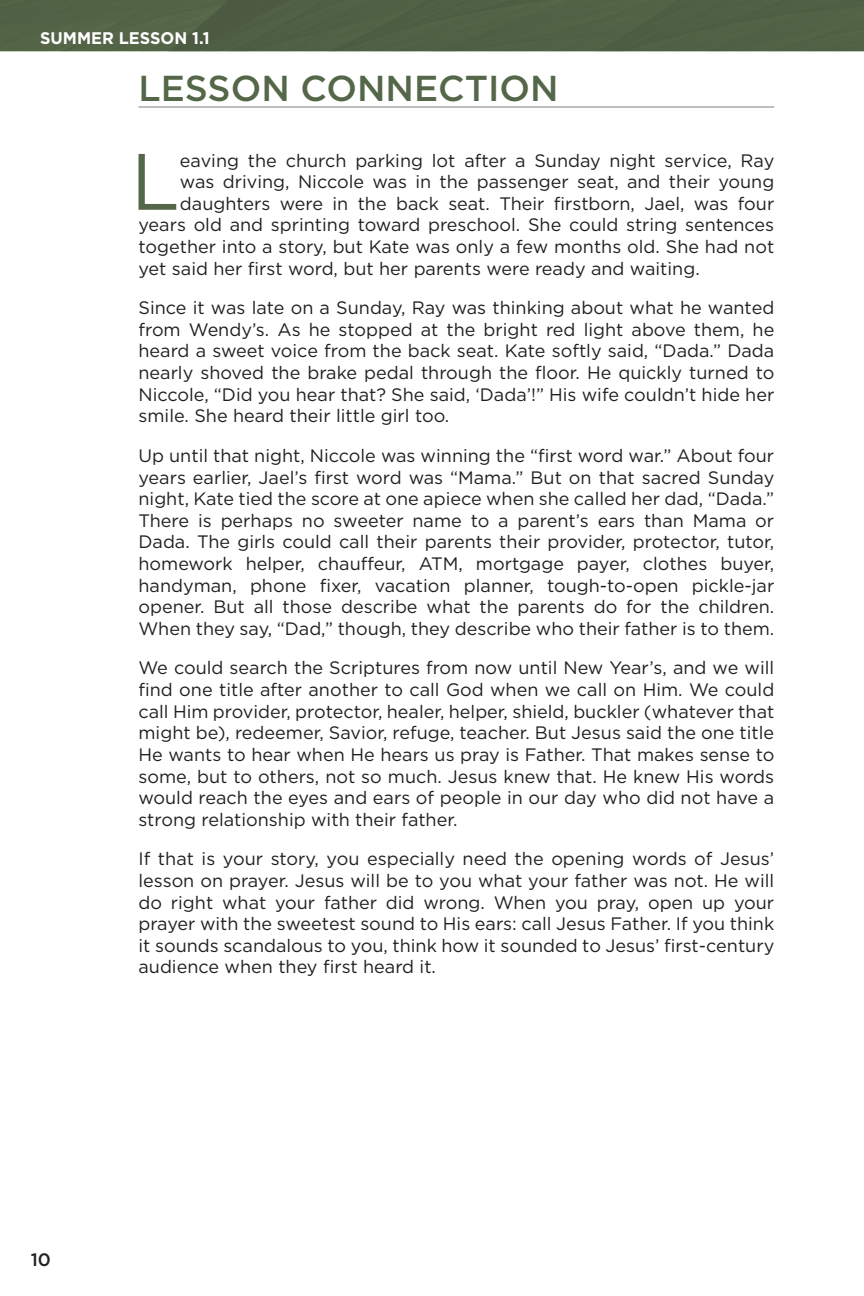
<style>
.page{position:relative;width:864px;height:1296px;background:#fff}
.page>*{position:absolute;margin:0;border:0;box-sizing:border-box;transform-origin:0 0}
.t1{font:79.8px "Gotham";color:#556749}
.t2{font:500 36px "Gotham";color:#556749}
.t3{font:18px/21.6px "Gotham";color:#231f20;text-align:justify}
.t4{font:500 18px "Gotham";color:#231f20}
.t5{font:700 16.8px "Gotham";color:#fff}
</style>
<div class="page">
<div style="left:0;top:0;width:863px;height:51px;background:#516145"></div>
<hr style="left:138px;top:106px;width:636px;height:2px;background:#bcbdc0">
<p class="t5" style="left:40px;top:26px;width:171px">SUMMER LESSON 1.1</p>
<h2 class="t2" style="left:138px;top:65px;width:421px">LESSON CONNECTION</h2>
<h1 class="t1" style="left:130px;top:130px;width:51px">L</h1>
<p class="t3" style="left:180px;top:149px;width:595px">eaving the church parking lot after a Sunday night service, Ray</p>
<p class="t3" style="left:180px;top:171px;width:595px">was driving, Niccole was in the passenger seat, and their young</p>
<p class="t3" style="left:180px;top:192px;width:595px">daughters were in the back seat. Their firstborn, Jael, was four</p>
<p class="t3" style="left:138px;top:214px;width:637px">years old and sprinting toward preschool. She could string sentences</p>
<p class="t3" style="left:138px;top:235px;width:637px">together into a story, but Kate was only a few months old. She had not</p>
<p class="t3" style="left:138px;top:257px;width:562px">yet said her first word, but her parents were ready and waiting.</p>
<p class="t3" style="left:138px;top:297px;width:637px">Since it was late on a Sunday, Ray was thinking about what he wanted from Wendy’s. As he stopped at the bright red light above them, he heard a sweet voice from the back seat. Kate softly said, “Dada.” Dada nearly shoved the brake pedal through the floor. He quickly turned to Niccole, “Did you hear that? She said, ‘Dada’!” His wife couldn’t hide her smile. She heard their little girl too.</p>
<p class="t3" style="left:138px;top:444px;width:637px">Up until that night, Niccole was winning the “first word war.” About four years earlier, Jael’s first word was “Mama.” But on that sacred Sunday night, Kate tied the score at one apiece when she called her dad, “Dada.” There is perhaps no sweeter name to a parent’s ears than Mama or Dada. The girls could call their parents their provider, protector, tutor, homework helper, chauffeur, ATM, mortgage payer, clothes buyer, handyman, phone fixer, vacation planner, tough-to-open pickle-jar opener. But all those describe what the parents do for the children.<br>When they say, “Dad,” though, they describe who their father is to them.</p>
<p class="t3" style="left:138px;top:657px;width:637px">We could search the Scriptures from now until New Year’s, and we will find one title after another to call God when we call on Him. We could call Him provider, protector, healer, helper, shield, buckler (whatever that might be), redeemer, Savior, refuge, teacher. But Jesus said the one title He wants to hear when He hears us pray is Father. That makes sense to some, but to others, not so much. Jesus knew that. He knew His words would reach the eyes and ears of people in our day who did not have a strong relationship with their father.</p>
<p class="t3" style="left:138px;top:847px;width:637px">If that is your story, you especially need the opening words of Jesus’ lesson on prayer. Jesus will be to you what your father was not. He will do right what your father did wrong. When you pray, open up your prayer with the sweetest sound to His ears: call Jesus Father. If you think it sounds scandalous to you, think how it sounded to Jesus’ first-century audience when they first heard it.</p>
<p class="t4" style="left:31px;top:1247px;width:22px">10</p>
</div>
